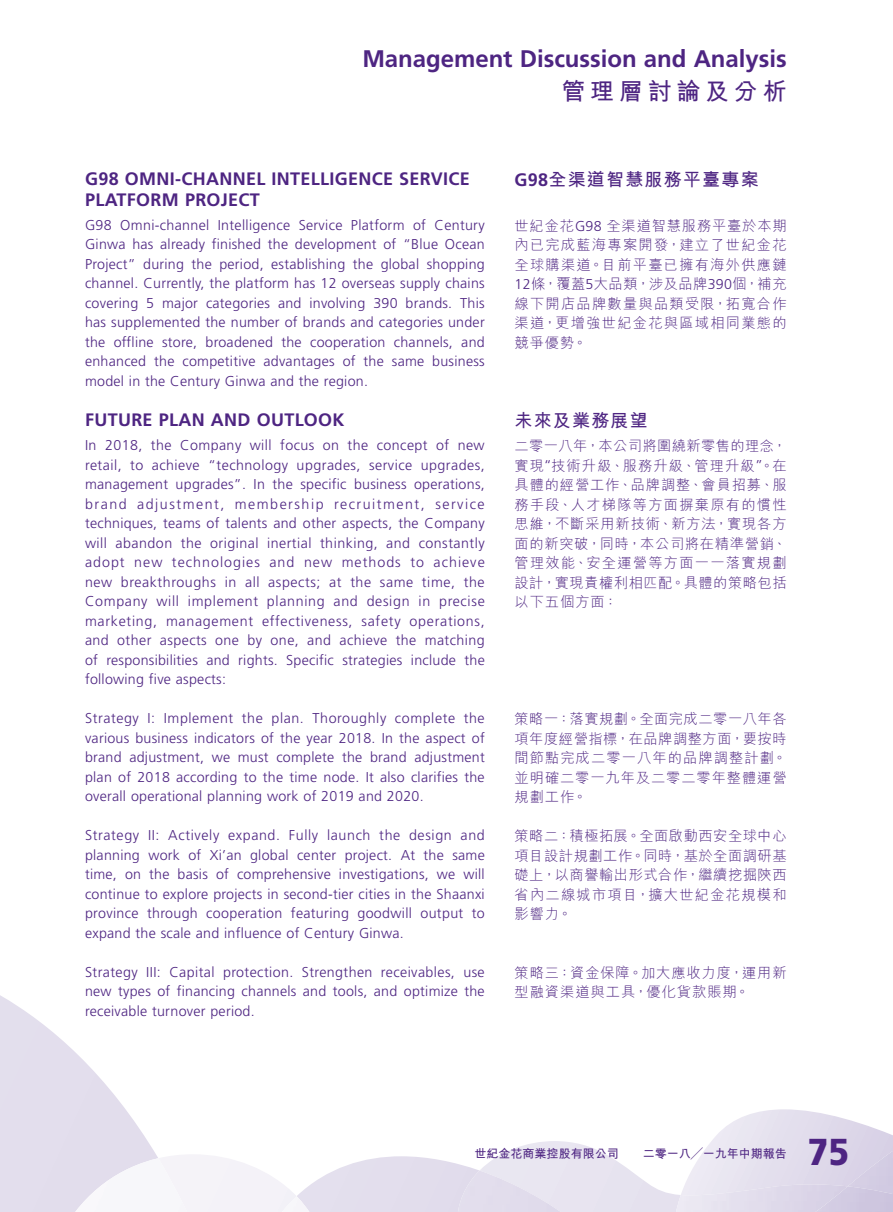
<style>
.page{position:relative;width:893px;height:1212px;background:#fff}
.page>*{position:absolute;margin:0;border:0;box-sizing:border-box;transform-origin:0 0}
.t1{font:900 37.5px "Frutiger LT Std";color:#4e2582;scale:.9 1}
.t2{font:700 24px "Frutiger LT Std";color:#4e2582}
.t3{font:24px "M Hei HK Bold E Ten B5 H";letter-spacing:.2em;color:#4e2582}
.t4{font:700 18px/21px "Frutiger LT Std";letter-spacing:.02em;color:#4e2582}
.t5{font:18px "M Hei HK Bold E Ten B5 H";letter-spacing:.07em;color:#4e2582}
.t6{font:300 14.25px/19.5px "Frutiger LT Std";letter-spacing:.02em;color:#4e2582;text-align:justify}
.t7{font:14.25px/19.5px "M Hei HK Light E Ten B5 H";letter-spacing:.07em;color:#4e2582;text-align:justify}
.t8{font:12px "M Hei HK Bold E Ten B5 H";color:#4e2582}
.s1{font-family:"Frutiger LT Std";font-weight:700}
.s2{font-family:"Frutiger LT Std";font-weight:300}
</style>
<div class="page">
<svg style="left:716px;top:1109px;width:177px;height:27px"></svg>
<svg style="left:297px;top:1136px;width:596px;height:76px"></svg>
<div style="left:848px;top:1141px;width:45px;height:45px;background:#d8d2e6"></div>
<img style="left:457px;top:1170px;width:133px;height:42px">
<img style="left:783px;top:1186px;width:110px;height:26px">
<img style="left:297px;top:1196px;width:25px;height:16px">
<svg style="left:0;top:995px;width:296px;height:217px"></svg>
<img style="left:61px;top:1158px;width:137px;height:54px">
<h2 class="t2" style="left:362px;top:49px;width:426px">Management Discussion and Analysis</h2>
<h2 class="t3" style="left:561px;top:82px;width:227px">管理層討論及分析</h2>
<p class="t4" style="left:85px;top:170px;width:386px">G98 OMNI-CHANNEL INTELLIGENCE SERVICE<br>PLATFORM PROJECT</p>
<p class="t6" style="left:85px;top:216px;width:401px">G98 Omni-channel Intelligence Service Platform of Century Ginwa has already finished the development of “Blue Ocean Project” during the period, establishing the global shopping channel. Currently, the platform has 12 overseas supply chains covering 5 major categories and involving 390 brands. This has supplemented the number of brands and categories under the offline store, broadened the cooperation channels, and enhanced the competitive advantages of the same business model in the Century Ginwa and the region.</p>
<p class="t4" style="left:85px;top:411px;width:261px">FUTURE PLAN AND OUTLOOK</p>
<p class="t6" style="left:85px;top:436px;width:401px">In 2018, the Company will focus on the concept of new retail, to achieve “technology upgrades, service upgrades, management upgrades”. In the specific business operations, brand adjustment, membership recruitment, service techniques, teams of talents and other aspects, the Company will abandon the original inertial thinking, and constantly adopt new technologies and new methods to achieve new breakthroughs in all aspects; at the same time, the Company will implement planning and design in precise marketing, management effectiveness, safety operations, and other aspects one by one, and achieve the matching of responsibilities and rights. Specific strategies include the following five aspects:</p>
<p class="t6" style="left:85px;top:709px;width:401px">Strategy I: Implement the plan. Thoroughly complete the various business indicators of the year 2018. In the aspect of brand adjustment, we must complete the brand adjustment plan of 2018 according to the time node. It also clarifies the overall operational planning work of 2019 and 2020.</p>
<p class="t6" style="left:85px;top:826px;width:401px">Strategy II: Actively expand. Fully launch the design and planning work of Xi’an global center project. At the same time, on the basis of comprehensive investigations, we will continue to explore projects in second-tier cities in the Shaanxi province through cooperation featuring goodwill output to expand the scale and influence of Century Ginwa.</p>
<p class="t6" style="left:85px;top:963px;width:401px">Strategy III: Capital protection. Strengthen receivables, use new types of financing channels and tools, and optimize the receivable turnover period.</p>
<p class="t5" style="left:514px;top:173px;width:246px"><span class="s1">G98</span>全渠道智慧服務平臺專案</p>
<p class="t7" style="left:514px;top:218px;width:274px">世紀金花<span class="s2">G98</span> 全渠道智慧服務平臺於本期內已完成藍海專案開發，建立了世紀金花全球購渠道。目前平臺已擁有海外供應鏈<span class="s2">12</span>條，覆蓋<span class="s2">5</span>大品類，涉及品牌<span class="s2">390</span>個，補充線下開店品牌數量與品類受限，拓寬合作渠道，更增強世紀金花與區域相同業態的競爭優勢。</p>
<p class="t5" style="left:514px;top:414px;width:135px">未來及業務展望</p>
<p class="t7" style="left:514px;top:438px;width:274px">二零一八年，本公司將圍繞新零售的理念，實現<span class="s2">“</span>技術升級、服務升級、管理升級<span class="s2">”</span>。在具體的經營工作、品牌調整、會員招募、服務手段、人才梯隊等方面摒棄原有的慣性思維，不斷采用新技術、新方法，實現各方面的新突破，同時，本公司將在精準營銷、管理效能、安全運營等方面一一落實規劃設計，實現責權利相匹配。具體的策略包括以下五個方面：</p>
<p class="t7" style="left:514px;top:711px;width:274px">策略一：落實規劃。全面完成二零一八年各項年度經營指標，在品牌調整方面，要按時間節點完成二零一八年的品牌調整計劃。並明確二零一九年及二零二零年整體運營規劃工作。</p>
<p class="t7" style="left:514px;top:828px;width:274px">策略二：積極拓展。全面啟動西安全球中心項目設計規劃工作。同時，基於全面調研基礎上，以商譽輸出形式合作，繼續挖掘陝西省內二線城市項目，擴大世紀金花規模和影響力。</p>
<p class="t7" style="left:514px;top:964px;width:274px">策略三：資金保障。加大應收力度，運用新型融資渠道與工具，優化貨款賬期。</p>
<p class="t8" style="left:475px;top:1149px;width:145px">世紀金花商業控股有限公司</p>
<p class="t8" style="left:643px;top:1149px;width:145px">二零一八╱一九年中期報告</p>
<h1 class="t1" style="left:808px;top:1136px;width:47px">75</h1>
</div>
